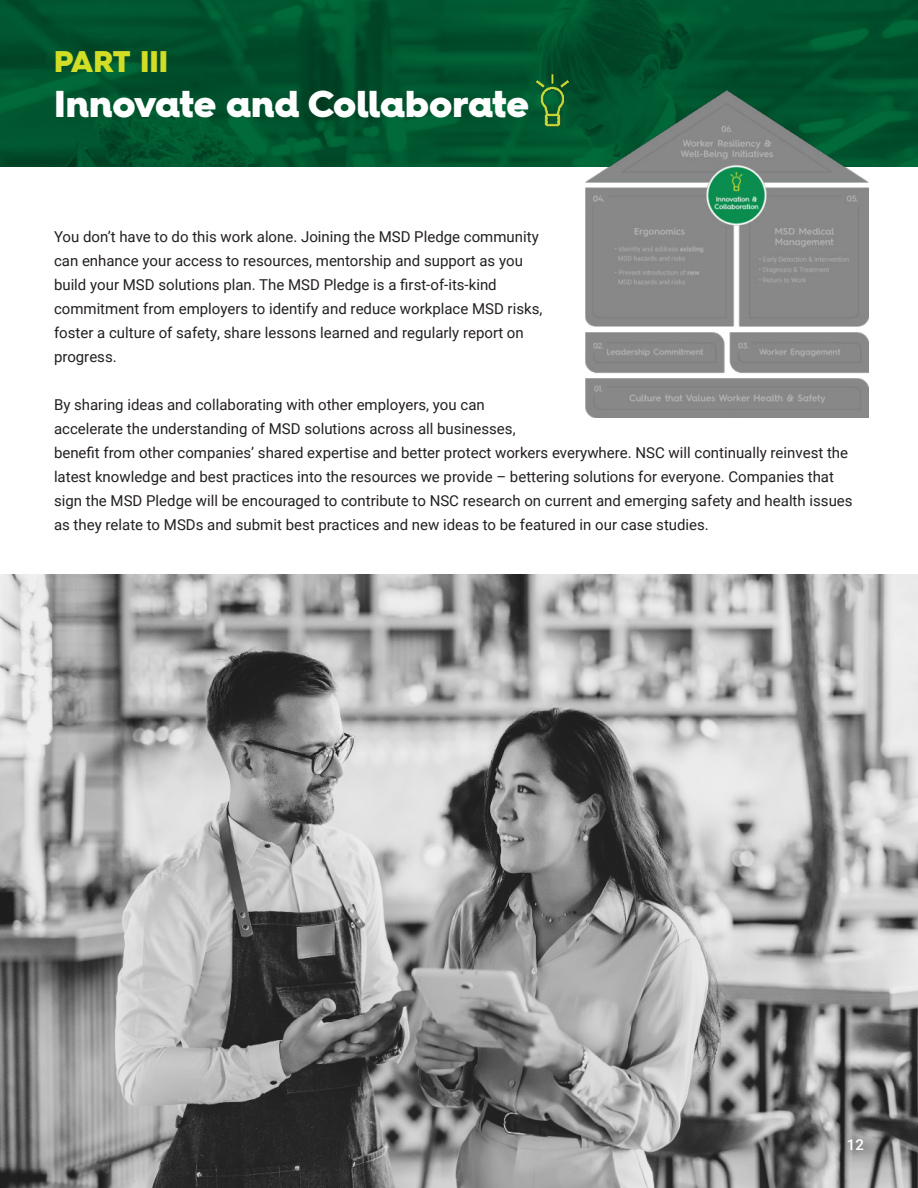
<style>
.page{position:relative;width:918px;height:1188px;background:#fff}
.page>*{position:absolute;margin:0;border:0;box-sizing:border-box;transform-origin:0 0}
.t1{font:900 37.5px "Hurme Geometric Sans 4";letter-spacing:-.005em;color:#fff}
.t2{font:900 30px "Hurme Geometric Sans 4";color:#d2dd25}
.t3{font:15px/24px "Roboto";color:#231f20}
.t4{font:500 15px "Roboto";color:#fff}
</style>
<div class="page">
<img style="left:0;top:0;width:918px;height:166px">
<img style="left:0;top:574px;width:918px;height:614px">
<img style="left:529px;top:70px;width:46px;height:61px">
<img style="left:586px;top:91px;width:282px;height:326px">
<h2 class="t2" style="left:54px;top:50px;width:116px">PART III</h2>
<h1 class="t1" style="left:54px;top:90px;width:477px">Innovate and Collaborate</h1>
<p class="t3" style="left:54px;top:224px;width:490px">You don’t have to do this work alone. Joining the MSD Pledge community can enhance your access to resources, mentorship and support as you build your MSD solutions plan. The MSD Pledge is a first-of-its-kind commitment from employers to identify and reduce workplace MSD risks, foster a culture of safety, share lessons learned and regularly report on progress.</p>
<p class="t3" style="left:54px;top:393px;width:800px">By sharing ideas and collaborating with other employers, you can<br>accelerate the understanding of MSD solutions across all businesses,<br>benefit from other companies’ shared expertise and better protect workers everywhere. NSC will continually reinvest the latest knowledge and best practices into the resources we provide – bettering solutions for everyone. Companies that sign the MSD Pledge will be encouraged to contribute to NSC research on current and emerging safety and health issues as they relate to MSDs and submit best practices and new ideas to be featured in our case studies.</p>
<p class="t4" style="left:847px;top:1136px;width:19px">12</p>
</div>
